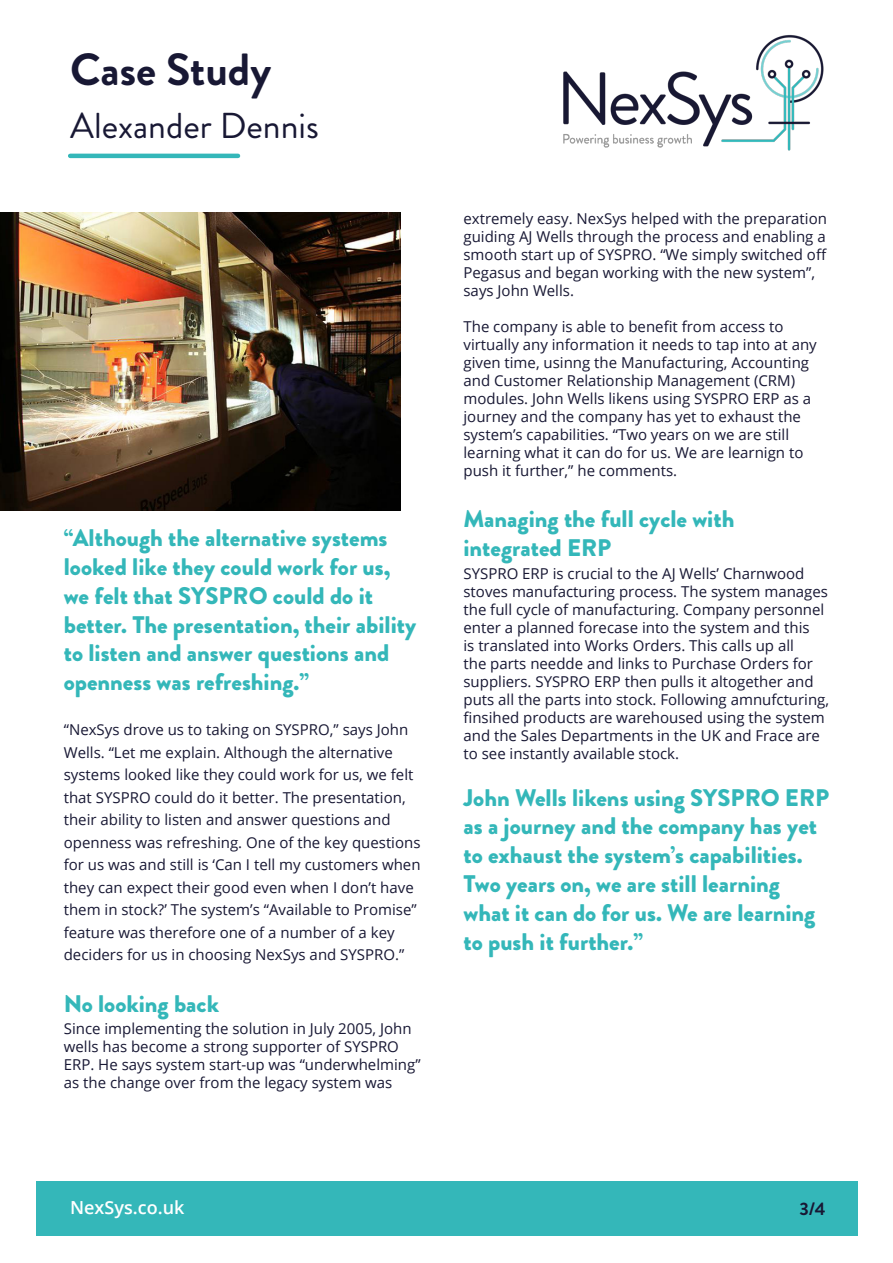
<style>
.page{position:relative;width:893px;height:1263px;background:#fff}
.page>*{position:absolute;margin:0;border:0;box-sizing:border-box;transform-origin:0 0}
.t1{font:700 45px "Brandon Grotesque";color:#181834}
.t2{font:36px "Brandon Grotesque";color:#181834}
.t3{font:900 24px/28.8px "Brandon Grotesque";color:#34b7b9}
.t4{font:600 18px "Open Sans";color:#fff}
.t5{font:700 18px "Brandon Grotesque";color:#181834}
.t6{font:15px/18px "Open Sans";color:#181834}
</style>
<div class="page">
<hr style="left:70px;top:154px;width:168px;height:4px;background:#34b7b9">
<div style="left:36px;top:1181px;width:822px;height:54px;background:#34b7b9"></div>
<img style="left:0;top:213px;width:401px;height:298px">
<img style="left:563px;top:34px;width:261px;height:117px">
<p class="t1" style="left:70px;top:38px;width:203px">Case Study</p>
<p class="t2" style="left:70px;top:101px;width:250px">Alexander Dennis</p>
<p class="t3" style="left:64px;top:524px;width:354px">“Although the alternative systems looked like they could work for us, we felt that SYSPRO could do it better. The presentation, their ability to listen and answer questions and openness was refreshing.”</p>
<p class="t6" style="left:64px;top:718px;width:358px;line-height:22.5px">“NexSys drove us to taking on SYSPRO,” says John Wells. “Let me explain. Although the alternative systems looked like they could work for us, we felt that SYSPRO could do it better. The presentation, their ability to listen and answer questions and openness was refreshing. One of the key questions for us was and still is ‘Can I tell my customers when they can expect their good even when I don’t have them in stock?’ The system’s “Available to Promise” feature was therefore one of a number of a key deciders for us in choosing NexSys and SYSPRO.”</p>
<p class="t3" style="left:64px;top:989px;width:157px">No looking back</p>
<p class="t6" style="left:64px;top:1019px;width:358px">Since implementing the solution in July 2005, John wells has become a strong supporter of SYSPRO ERP. He says system start-up was “underwhelming” as the change over from the legacy system was</p>
<p class="t6" style="left:463px;top:209px;width:365px">extremely easy. NexSys helped with the preparation guiding AJ Wells through the process and enabling a smooth start up of SYSPRO. “We simply switched off Pegasus and began working with the new system”, says John Wells.</p>
<p class="t6" style="left:463px;top:317px;width:355px">The company is able to benefit from access to virtually any information it needs to tap into at any given time, usinng the Manufacturing, Accounting and Customer Relationship Management (CRM) modules. John Wells likens using SYSPRO ERP as a journey and the company has yet to exhaust the system’s capabilities. “Two years on we are still learning what it can do for us. We are learnign to push it further,” he comments.</p>
<p class="t3" style="left:463px;top:505px;width:272px">Managing the full cycle with integrated ERP</p>
<p class="t6" style="left:463px;top:564px;width:367px">SYSPRO ERP is crucial to the AJ Wells’ Charnwood stoves manufacturing process. The system manages the full cycle of manufacturing. Company personnel enter a planned forecase into the system and this<br>is translated into Works Orders. This calls up all<br>the parts needde and links to Purchase Orders for suppliers. SYSPRO ERP then pulls it altogether and puts all the parts into stock. Following amnufcturing, finsihed products are warehoused using the system and the Sales Departments in the UK and Frace are to see instantly available stock.</p>
<p class="t3" style="left:463px;top:783px;width:367px">John Wells likens using SYSPRO ERP as a journey and the company has yet to exhaust the system’s capabilities.<br>Two years on, we are still learning what it can do for us. We are learning to push it further.”</p>
<p class="t4" style="left:70px;top:1195px;width:116px">NexSys.co.uk</p>
<p class="t5" style="left:799px;top:1196px;width:28px">3/4</p>
</div>
